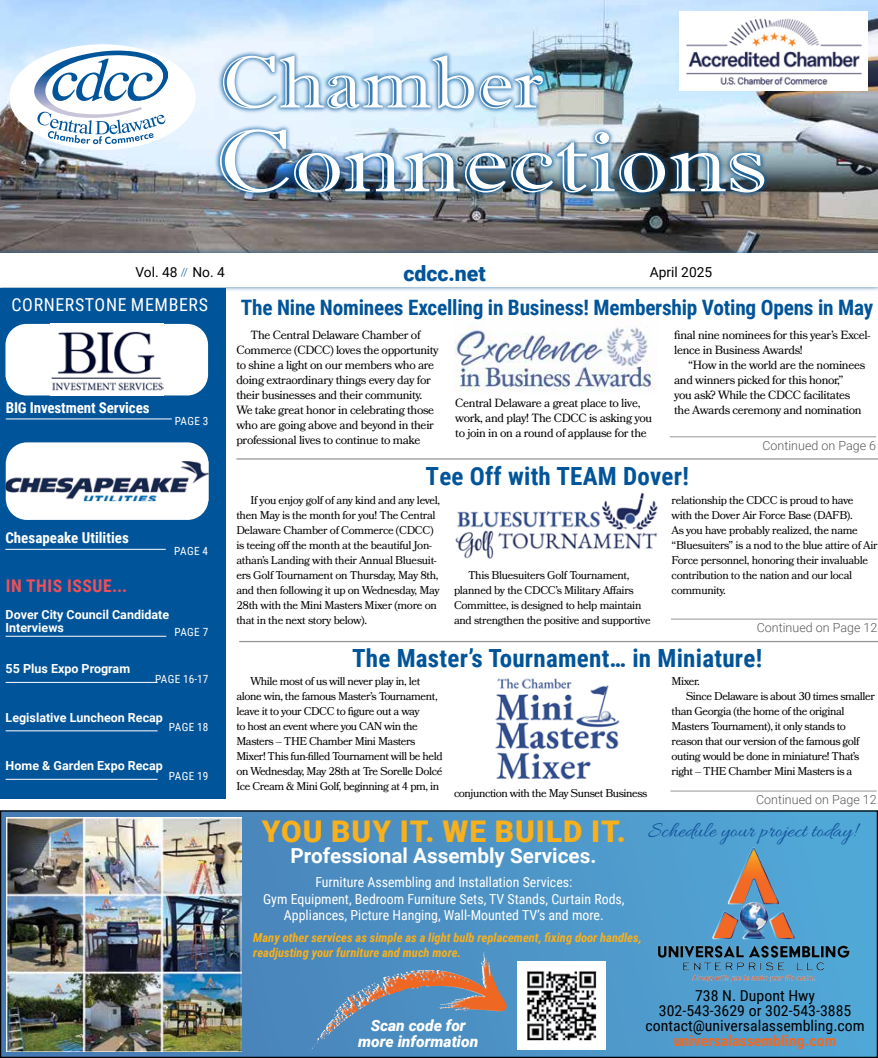
<style>
.page{position:relative;width:878px;height:1058px;background:#fff}
.page>*{position:absolute;margin:0;border:0;box-sizing:border-box;transform-origin:0 0}
.t1{font:900 29.88px "Roboto";letter-spacing:.035em;color:#f8b01c}
.t2{font:700 25px "Roboto Condensed";letter-spacing:.01em;color:#005499}
.t3{font:22.25px "Allura";color:#14559d}
.t4{font:700 21.25px "Roboto Condensed";letter-spacing:-.01em;color:#005499}
.t5{font:900 21.25px "Roboto";color:#005499}
.t6{font:700 20.75px "Roboto";color:#fff}
.t7{font:17.88px "Roboto Condensed";letter-spacing:.035em;color:#fff}
.t8{font:700 17.5px "Roboto Condensed";letter-spacing:.035em;color:#f04e58}
.t9{font:italic 900 15.62px/15.6px "Roboto";color:#fff;text-align:center}
.t10{font:15px/15px "Roboto Condensed";color:#000;text-align:center;scale:1.06 1}
.t11{font:700 15px "Roboto Condensed";color:#fff}
.t12{font:700 15px "Roboto Condensed";color:#ef6925;scale:1.06 1}
.t13{font:13.88px/16.6px "Roboto Condensed";color:#fff;text-align:center}
.t14{font:13.75px "Roboto";color:#000}
.t15{font:italic 700 12.5px/15px "Roboto Condensed";color:#f8b01c}
.t16{font:700 12.5px/13px "Roboto";color:#fff}
.t17{font:300 12.5px "Roboto";color:#58595b}
.t18{font:11.88px/15px "Bookmania";letter-spacing:-.03em;color:#000}
.t19{font:11.25px/15px "Bookmania";letter-spacing:-.03em;color:#000}
.t20{font:11.25px "Roboto Condensed";letter-spacing:.035em;color:#fff}
.s1{font-weight:300;font-size:11.25px;color:#005499}
</style>
<div class="page">
<img style="left:0;top:0;width:878px;height:248px">
<div style="left:0;top:248px;width:878px;height:44px;background:#005499;opacity:.8"></div>
<div style="left:0;top:253px;width:878px;height:34px;background:#fff"></div>
<div style="left:9px;top:44px;width:187px;height:106px;background:#fff;border-radius:50%"></div>
<svg style="left:34px;top:51px;width:143px;height:93px"></svg>
<img style="left:679px;top:12px;width:188px;height:78px">
<div style="left:0;top:288px;width:225px;height:511px;background:#005499"></div>
<div style="left:214px;top:50px;width:555px;height:148px;background:#005499;opacity:.75"></div>
<svg style="left:223px;top:55px;width:320px;height:53px"></svg>
<img style="left:220px;top:129px;width:544px;height:64px">
<hr style="left:6px;top:635px;width:160px;height:1px;background:#fff">
<hr style="left:6px;top:682px;width:152px;height:1px;background:#fff">
<hr style="left:5px;top:549px;width:161px;height:1px;background:#fff">
<div style="left:6px;top:442px;width:202px;height:78px;background:#fff;border-radius:21px"></div>
<img style="left:6px;top:461px;width:202px;height:40px">
<hr style="left:670px;top:790px;width:206px;height:1px;background:#939598">
<hr style="left:669px;top:436px;width:207px;height:1px;background:#939598">
<img style="left:454px;top:326px;width:202px;height:66px">
<hr style="left:6px;top:418px;width:166px;height:1px;background:#fff">
<div style="left:5px;top:324px;width:203px;height:71px;background:#fff;border-radius:21px"></div>
<img style="left:51px;top:331px;width:112px;height:60px">
<img style="left:495px;top:678px;width:125px;height:102px">
<svg style="left:2px;top:812px;width:874px;height:244px;background:#5093c3"></svg>
<img style="left:470px;top:952px;width:15px;height:36px">
<img style="left:653px;top:842px;width:200px;height:142px">
<img style="left:517px;top:961px;width:88px;height:88px">
<div style="left:0;top:810px;width:878px;height:248px;border:1px solid #000"></div>
<img style="left:7px;top:817px;width:234px;height:234px">
<hr style="left:6px;top:730px;width:152px;height:1px;background:#fff">
<hr style="left:6px;top:778px;width:152px;height:1px;background:#fff">
<hr style="left:671px;top:618px;width:206px;height:1px;background:#939598">
<img style="left:455px;top:492px;width:203px;height:67px">
<hr style="left:236px;top:458px;width:642px;height:1px;background:#939598">
<hr style="left:239px;top:641px;width:639px;height:1px;background:#939598">
<p class="t14" style="left:135px;top:263px;width:91px">Vol. 48 <span class="s1">//</span> No. 4</p>
<h3 class="t5" style="left:403px;top:259px;width:84px">cdcc.net</h3>
<p class="t14" style="left:649px;top:263px;width:64px">April 2025</p>
<h3 class="t7" style="left:12px;top:292px;width:198px">CORNERSTONE MEMBERS</h3>
<h3 class="t11" style="left:6px;top:397px;width:145px">BIG Investment Services</h3>
<p class="t20" style="left:175px;top:413px;width:35px">PAGE 3</p>
<h3 class="t11" style="left:5px;top:527px;width:125px">Chesapeake Utilities</h3>
<h3 class="t8" style="left:6px;top:574px;width:123px">IN THIS ISSUE...</h3>
<p class="t20" style="left:174px;top:543px;width:35px">PAGE 4</p>
<p class="t16" style="left:6px;top:607px;width:165px">Dover City Council Candidate<br>Interviews</p>
<p class="t20" style="left:174px;top:624px;width:35px">PAGE 7</p>
<p class="t16" style="left:6px;top:662px;width:126px">55 Plus Expo Program</p>
<p class="t20" style="left:155px;top:670px;width:55px">PAGE 16-17</p>
<p class="t16" style="left:6px;top:710px;width:159px">Legislative Luncheon Recap</p>
<p class="t20" style="left:169px;top:719px;width:41px">PAGE 18</p>
<p class="t16" style="left:6px;top:758px;width:159px">Home &amp; Garden Expo Recap</p>
<p class="t20" style="left:169px;top:767px;width:41px">PAGE 19</p>
<h3 class="t4" style="left:241px;top:292px;width:634px">The Nine Nominees Excelling in Business! Membership Voting Opens in May</h3>
<p class="t18" style="left:236px;top:328px;width:204px;text-indent:14px">The Central Delaware Chamber of Commerce (CDCC) loves the opportunity to shine a light on our members who are doing extraordinary things every day for their businesses and their community.<br>We take great honor in celebrating those who are going above and beyond in their professional lives to continue to make</p>
<p class="t18" style="left:455px;top:395px;width:198px">Central Delaware a great place to live, work, and play! The CDCC is asking you to join in on a round of applause for the</p>
<p class="t18" style="left:674px;top:328px;width:197px">final nine nominees for this year’s Excel&shy;lence in Business Awards!</p>
<p class="t18" style="left:674px;top:358px;width:193px;text-indent:14px">“How in the world are the nominees and winners picked for this honor,”<br>you ask? While the CDCC facilitates the Awards ceremony and nomination</p>
<p class="t17" style="left:762px;top:437px;width:115px">Continued on Page 6</p>
<h2 class="t2" style="left:425px;top:458px;width:265px">Tee Off with TEAM Dover!</h2>
<p class="t19" style="left:236px;top:493px;width:205px;text-indent:14px">If you enjoy golf of any kind and any level, then May is the month for you! The Central Delaware Chamber of Commerce (CDCC) is teeing off the month at the beautiful Jon&shy;athan’s Landing with their Annual Bluesuit&shy;ers Golf Tournament on Thursday, May 8th, and then following it up on Wednesday, May 28th with the Mini Masters Mixer (more on that in the next story below).</p>
<p class="t19" style="left:454px;top:568px;width:198px;text-indent:14px">This Bluesuiters Golf Tournament, planned by the CDCC’s Military Affairs Committee, is designed to help maintain and strengthen the positive and supportive</p>
<p class="t19" style="left:671px;top:493px;width:207px">relationship the CDCC is proud to have<br>with the Dover Air Force Base (DAFB).<br>As you have probably realized, the name “Bluesuiters” is a nod to the blue attire of Air Force personnel, honoring their invaluable contribution to the nation and our local community.</p>
<p class="t17" style="left:756px;top:619px;width:122px">Continued on Page 12</p>
<h2 class="t2" style="left:352px;top:641px;width:411px">The Master’s Tournament… in Miniature!</h2>
<p class="t19" style="left:236px;top:673px;width:208px;text-indent:14px">While most of us will never play in, let alone win, the famous Master’s Tournament, leave it to your CDCC to figure out a way<br>to host an event where you CAN win the Masters – THE Chamber Mini Masters Mixer! This fun-filled Tournament will be held on Wednesday, May 28th at Tre Sorelle Dolcé Ice Cream &amp; Mini Golf, beginning at 4 pm, in</p>
<p class="t19" style="left:454px;top:785px;width:195px">conjunction with the May Sunset Business</p>
<p class="t19" style="left:671px;top:673px;width:30px">Mixer.</p>
<p class="t19" style="left:685px;top:688px;width:191px">Since Delaware is about 30 times smaller</p>
<p class="t19" style="left:671px;top:703px;width:174px">than Georgia (the home of the original</p>
<p class="t19" style="left:671px;top:718px;width:176px">Masters Tournament), it only stands to</p>
<p class="t19" style="left:671px;top:733px;width:189px">reason that our version of the famous golf</p>
<p class="t19" style="left:671px;top:748px;width:189px">outing would be done in miniature! That’s</p>
<p class="t19" style="left:671px;top:763px;width:182px">right – THE Chamber Mini Masters is a</p>
<p class="t17" style="left:756px;top:791px;width:122px">Continued on Page 12</p>
<h1 class="t1" style="left:262px;top:810px;width:365px">YOU BUY IT. WE BUILD IT.</h1>
<h3 class="t6" style="left:290px;top:841px;width:307px">Professional Assembly Services.</h3>
<p class="t13" style="left:263px;top:873px;width:363px">Furniture Assembling and Installation Services:<br>Gym Equipment, Bedroom Furniture Sets, TV Stands, Curtain Rods,<br>Appliances, Picture Hanging, Wall-Mounted TV’s and more.</p>
<h3 class="t3" style="left:648px;top:818px;width:209px">Schedule your project today!</h3>
<p class="t15" style="left:253px;top:929px;width:390px">Many other services as simple as a light bulb replacement, fixing door handles, readjusting your furniture and much more.</p>
<h3 class="t9" style="left:358px;top:1017px;width:122px">Scan code for more information</h3>
<h3 class="t10" style="left:645px;top:987px;width:208px">738 N. Dupont Hwy<br>302-543-3629 or 302-543-3885 contact@universalassembling.com</h3>
<h3 class="t12" style="left:673px;top:1030px;width:155px">universalassembling.com</h3>
</div>
